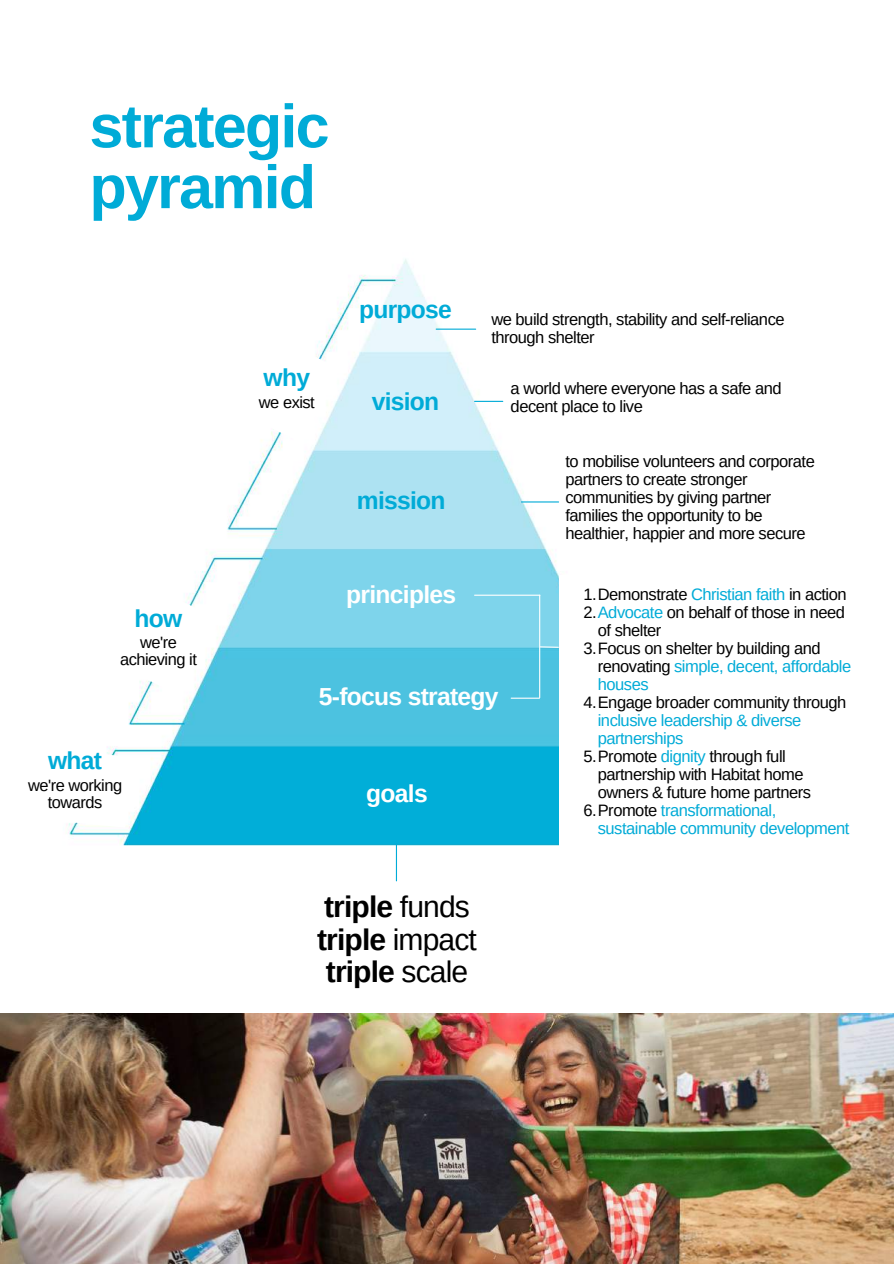
<style>
.page{position:relative;width:894px;height:1264px;background:#fff}
.page>*{position:absolute;margin:0;border:0;box-sizing:border-box;transform-origin:0 0}
.t1{font:700 60.9px/60.8px "Arimo";letter-spacing:-.03em;color:#00abd7}
.t2{font:700 30px/32.7px "Arimo";letter-spacing:-.03em;color:#000}
.t3{font:700 24.6px "Arimo";letter-spacing:-.03em;color:#00abd7}
.t4{font:700 24.6px "Arimo";letter-spacing:-.03em;color:#fff}
.t5{font:16.5px/18px "Arimo";letter-spacing:-.03em;color:#000}
.t6{font:16.5px "Arimo";letter-spacing:-.03em;color:#00abd7}
.t7{font:16.35px/17px "Arimo";letter-spacing:-.03em;color:#000;text-align:center}
.s1{font-weight:400}
.s2{color:#00abd7}
.s3{color:#000}
</style>
<div class="page">
<img style="left:0;top:1013px;width:893px;height:250px">
<img style="left:68px;top:259px;width:491px;height:602px">
<svg style="left:194px;top:314px;width:142px;height:127px"></svg>
<svg style="left:71px;top:565px;width:143px;height:129px"></svg>
<svg style="left:68px;top:745px;width:64px;height:82px"></svg>
<hr style="left:436px;top:328px;width:39px;height:2px;background:#00abd7">
<svg style="left:474px;top:401px;width:28px;height:1px"></svg>
<hr style="left:521px;top:501px;width:37px;height:1px;background:#00abd7">
<hr style="left:396px;top:843px;width:1px;height:37px;background:#00abd7">
<hr style="left:474px;top:594px;width:66px;height:1px;background:#fff">
<svg style="left:511px;top:697px;width:28px;height:1px"></svg>
<svg style="left:540px;top:646px;width:18px;height:2px"></svg>
<hr style="left:539px;top:595px;width:1px;height:102px;background:#fff">
<h1 class="t1" style="left:89px;top:96px;width:241px">strategic pyramid</h1>
<h3 class="t3" style="left:263px;top:363px;width:48px">why</h3>
<p class="t7" style="left:259px;top:393px;width:57px">we exist</p>
<h3 class="t3" style="left:359px;top:296px;width:94px">purpose</h3>
<h3 class="t3" style="left:371px;top:387px;width:69px">vision</h3>
<h3 class="t3" style="left:357px;top:487px;width:90px">mission</h3>
<p class="t5" style="left:491px;top:310px;width:295px">we build strength, stability and self-reliance through shelter</p>
<p class="t5" style="left:510px;top:379px;width:272px">a world where everyone has a safe and decent place to live</p>
<p class="t5" style="left:565px;top:452px;width:251px">to mobilise volunteers and corporate partners to create stronger communities by giving partner families the opportunity to be healthier, happier and more secure</p>
<h3 class="t3" style="left:134px;top:604px;width:49px">how</h3>
<p class="t7" style="left:120px;top:634px;width:78px">we're achieving it</p>
<h3 class="t3" style="left:48px;top:746px;width:55px">what</h3>
<p class="t7" style="left:28px;top:776px;width:96px">we're working towards</p>
<h3 class="t4" style="left:346px;top:580px;width:111px">principles</h3>
<h3 class="t4" style="left:319px;top:682px;width:181px">5-focus strategy</h3>
<h3 class="t4" style="left:366px;top:779px;width:63px">goals</h3>
<h2 class="t2" style="left:317px;top:890px;width:161px">triple <span class="s1">funds </span>triple <span class="s1">impact </span>triple <span class="s1">scale</span></h2>
<p class="t5" style="left:583px;top:585px;width:265px">1.Demonstrate <span class="s2">Christian faith</span> in action</p>
<p class="t5" style="left:583px;top:603px;width:263px">2.<span class="s2">Advocate</span> on behalf of those in need</p>
<p class="t5" style="left:597px;top:621px;width:65px">of shelter</p>
<p class="t5" style="left:583px;top:639px;width:239px">3.Focus on shelter by building and</p>
<p class="t6" style="left:597px;top:657px;width:255px"><span class="s3">renovating</span> simple, decent, affordable</p>
<p class="t6" style="left:597px;top:675px;width:52px">houses</p>
<p class="t5" style="left:583px;top:693px;width:264px">4.Engage broader community through</p>
<p class="t6" style="left:597px;top:711px;width:205px">inclusive leadership &amp; diverse</p>
<p class="t6" style="left:597px;top:729px;width:87px">partnerships</p>
<p class="t5" style="left:583px;top:747px;width:204px">5.Promote <span class="s2">dignity</span> through full</p>
<p class="t5" style="left:597px;top:765px;width:207px">partnership with Habitat home</p>
<p class="t5" style="left:597px;top:783px;width:215px">owners &amp; future home partners</p>
<p class="t6" style="left:583px;top:801px;width:194px"><span class="s3">6.Promote</span> transformational,</p>
<p class="t6" style="left:597px;top:819px;width:253px">sustainable community development</p>
</div>
